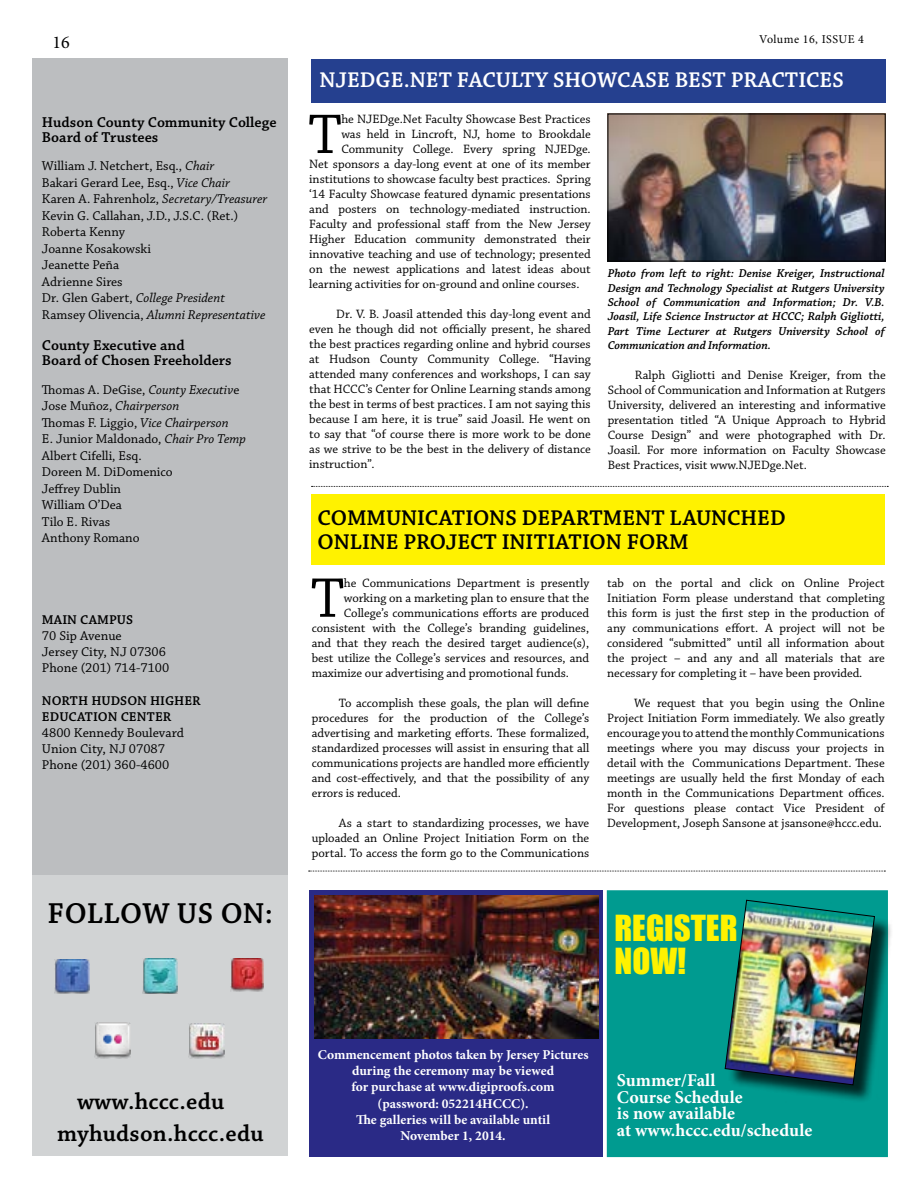
<style>
.page{position:relative;width:918px;height:1188px;background:#fff}
.page>*{position:absolute;margin:0;border:0;box-sizing:border-box;transform-origin:0 0}
.t1{font:58.95px "Chaparral Pro";color:#000}
.t2{font:33px/33px "Impact";color:#fff200}
.t3{font:600 30.45px "Chaparral Pro";letter-spacing:.015em;color:#000}
.t4{font:600 24.15px/31px "Chaparral Pro";letter-spacing:.01em;color:#000}
.t5{font:600 22.5px/24px "Chaparral Pro";letter-spacing:-.005em;color:#000}
.t6{font:600 22.5px "Chaparral Pro";letter-spacing:-.005em;color:#fff}
.t7{font:700 18px/16.5px "Minion Pro";color:#fff}
.t8{font:18px "Minion Pro";color:#000}
.t9{font:15px/15px "Chaparral Pro Semibold Capt";color:#000}
.t10{font:13.5px/16.5px "Chaparral Pro";color:#000}
.t11{font:700 13.5px/16.2px "Minion Pro";color:#fff;text-align:center}
.t12{font:13.35px/16px "Chaparral Pro Capt";color:#000}
.t13{font:13.35px/16px "Chaparral Pro Semibold Capt";color:#000}
.t14{font:12.75px/15px "Chaparral Pro";letter-spacing:-.005em;color:#000;text-align:justify}
.t15{font:italic 600 12px/14.4px "Chaparral Pro";color:#000;text-align:justify}
.t16{font:12px "Minion Pro";letter-spacing:.04em;color:#000}
.s1{font-style:italic}
</style>
<div class="page">
<div style="left:309px;top:890px;width:294px;height:267px;background:#2a2a86"></div>
<div style="left:311px;top:495px;width:574px;height:70px;background:#fff200"></div>
<div style="left:32px;top:58px;width:256px;height:1098px;background:#bcbec0"></div>
<div style="left:32px;top:875px;width:256px;height:281px;background:#d1d3d4"></div>
<img style="left:55px;top:959px;width:35px;height:35px">
<img style="left:95px;top:1023px;width:36px;height:35px">
<img style="left:230px;top:958px;width:34px;height:33px">
<img style="left:142px;top:958px;width:35px;height:36px">
<img style="left:188px;top:1023px;width:36px;height:35px">
<svg style="left:312px;top:486px;width:576px;height:1px"></svg>
<div style="left:311px;top:60px;width:575px;height:43px;background:#25408f"></div>
<img style="left:610px;top:116px;width:274px;height:143px">
<div style="left:608px;top:114px;width:278px;height:147px;border:1px solid #000"></div>
<svg style="left:309px;top:871px;width:576px;height:1px"></svg>
<div style="left:607px;top:890px;width:281px;height:267px;background:#009b90;border:2px solid #009b90"></div>
<div style="left:727px;top:902px;width:167px;height:201px;background:#000;opacity:.75"></div>
<img style="left:724px;top:899px;width:151px;height:187px">
<img style="left:314px;top:896px;width:284px;height:142px">
<h3 class="t8" style="left:53px;top:31px;width:19px">16</h3>
<p class="t9" style="left:42px;top:115px;width:236px">Hudson County Community College<br>Board of Trustees</p>
<p class="t10" style="left:42px;top:158px;width:227px">William J. Netchert, Esq., <span class="s1">Chair<br></span>Bakari Gerard Lee, Esq., <span class="s1">Vice Chair<br></span>Karen A. Fahrenholz, <span class="s1">Secretary/Treasurer<br></span>Kevin G. Callahan, J.D., J.S.C. (Ret.)<br>Roberta Kenny<br>Joanne Kosakowski<br>Jeanette Peña<br>Adrienne Sires<br>Dr. Glen Gabert, <span class="s1">College President<br></span>Ramsey Olivencia, <span class="s1">Alumni Representative</span></p>
<p class="t9" style="left:42px;top:338px;width:191px">County Executive and<br>Board of Chosen Freeholders</p>
<p class="t10" style="left:42px;top:382px;width:205px">Thomas A. DeGise, <span class="s1">County Executiv</span>e<br>Jose Muñoz, <span class="s1">Chairperson<br></span>Thomas F. Liggio, <span class="s1">Vice Chairperson<br></span>E. Junior Maldonado, <span class="s1">Chair Pro Temp<br></span>Albert Cifelli, Esq.<br>Doreen M. DiDomenico<br>Jeffrey Dublin<br>William O’Dea<br>Tilo E. Rivas<br>Anthony Romano</p>
<p class="t13" style="left:42px;top:612px;width:93px">MAIN CAMPUS</p>
<p class="t12" style="left:42px;top:628px;width:129px">70 Sip Avenue<br>Jersey City, NJ 07306<br>Phone (201) 714-7100</p>
<p class="t13" style="left:42px;top:693px;width:160px">NORTH HUDSON HIGHER<br>EDUCATION CENTER</p>
<p class="t12" style="left:42px;top:725px;width:143px">4800 Kennedy Boulevard<br>Union City, NJ 07087<br>Phone (201) 360-4600</p>
<h3 class="t3" style="left:47px;top:896px;width:227px">FOLLOW US ON:</h3>
<h3 class="t4" style="left:57px;top:1087px;width:208px;text-indent:20px">www.hccc.edu myhudson.hccc.edu</h3>
<p class="t16" style="left:759px;top:31px;width:106px">Volume 16, ISSUE 4</p>
<h3 class="t6" style="left:320px;top:67px;width:526px">NJEDGE.NET FACULTY SHOWCASE BEST PRACTICES</h3>
<h1 class="t1" style="left:308px;top:102px;width:35px">T</h1>
<p class="t14" style="left:341px;top:112px;width:251px">he NJEDge.Net Faculty Showcase Best Practices</p>
<p class="t14" style="left:341px;top:127px;width:251px">was held in Lincroft, NJ, home to Brookdale</p>
<p class="t14" style="left:341px;top:142px;width:251px">Community College. Every spring NJEDge.</p>
<p class="t14" style="left:309px;top:157px;width:283px">Net sponsors a day-long event at one of its member</p>
<p class="t14" style="left:309px;top:172px;width:283px">institutions to showcase faculty best practices. Spring</p>
<p class="t14" style="left:309px;top:187px;width:283px">‘14 Faculty Showcase featured dynamic presentations</p>
<p class="t14" style="left:309px;top:202px;width:283px">and posters on technology-mediated instruction.</p>
<p class="t14" style="left:309px;top:217px;width:283px">Faculty and professional staff from the New Jersey</p>
<p class="t14" style="left:309px;top:232px;width:283px">Higher Education community demonstrated their</p>
<p class="t14" style="left:309px;top:247px;width:283px">innovative teaching and use of technology; presented</p>
<p class="t14" style="left:309px;top:262px;width:283px">on the newest applications and latest ideas about</p>
<p class="t14" style="left:309px;top:277px;width:272px">learning activities for on-ground and online courses.</p>
<p class="t14" style="left:309px;top:307px;width:283px;text-indent:27px">Dr. V. B. Joasil attended this day-long event and even he though did not officially present, he shared the best practices regarding online and hybrid courses at Hudson County Community College. “Having attended many conferences and workshops, I can say that HCCC’s Center for Online Learning stands among the best in terms of best practices. I am not saying this because I am here, it is true” said Joasil. He went on to say that “of course there is more work to be done as we strive to be the best in the delivery of distance instruction”.</p>
<p class="t15" style="left:608px;top:267px;width:279px">Photo from left to right: Denise Kreiger, Instructional Design and Technology Specialist at Rutgers University School of Communication and Information; Dr. V.B.<br>Joasil, Life Science Instructor at HCCC; Ralph Gigliotti, Part Time Lecturer at Rutgers University School of Communication and Information.</p>
<p class="t14" style="left:608px;top:368px;width:280px;text-indent:27px">Ralph Gigliotti and Denise Kreiger, from the School of Communication and Information at Rutgers University, delivered an interesting and informative presentation titled “A Unique Approach to Hybrid Course Design” and were photographed with Dr.<br>Joasil. For more information on Faculty Showcase Best Practices, visit www.NJEDge.Net.</p>
<h3 class="t5" style="left:318px;top:507px;width:470px">COMMUNICATIONS DEPARTMENT LAUNCHED<br>ONLINE PROJECT INITIATION FORM</h3>
<h1 class="t1" style="left:311px;top:566px;width:35px">T</h1>
<p class="t14" style="left:344px;top:576px;width:247px">he Communications Department is presently</p>
<p class="t14" style="left:344px;top:591px;width:247px">working on a marketing plan to ensure that the</p>
<p class="t14" style="left:344px;top:606px;width:247px">College’s communications efforts are produced</p>
<p class="t14" style="left:312px;top:621px;width:279px">consistent with the College’s branding guidelines,</p>
<p class="t14" style="left:312px;top:636px;width:279px">and that they reach the desired target audience(s),</p>
<p class="t14" style="left:312px;top:651px;width:279px">best utilize the College’s services and resources, and</p>
<p class="t14" style="left:312px;top:666px;width:259px">maximize our advertising and promotional funds.</p>
<p class="t14" style="left:312px;top:696px;width:279px;text-indent:27px">To accomplish these goals, the plan will define procedures for the production of the College’s advertising and marketing efforts. These formalized, standardized processes will assist in ensuring that all communications projects are handled more efficiently and cost-effectively, and that the possibility of any errors is reduced.</p>
<p class="t14" style="left:312px;top:816px;width:279px;text-indent:27px">As a start to standardizing processes, we have uploaded an Online Project Initiation Form on the portal. To access the form go to the Communications</p>
<p class="t14" style="left:607px;top:576px;width:279px">tab on the portal and click on Online Project Initiation Form please understand that completing this form is just the first step in the production of any communications effort. A project will not be considered “submitted” until all information about the project – and any and all materials that are necessary for completing it – have been provided.</p>
<p class="t14" style="left:607px;top:696px;width:279px;text-indent:27px">We request that you begin using the Online Project Initiation Form immediately. We also greatly encourage you to attend the monthly Communications meetings where you may discuss your projects in detail with the Communications Department. These meetings are usually held the first Monday of each month in the Communications Department offices.<br>For questions please contact Vice President of Development, Joseph Sansone at jsansone@hccc.edu.</p>
<h2 class="t2" style="left:615px;top:910px;width:124px">REGISTER<br>NOW!</h2>
<p class="t11" style="left:318px;top:1046px;width:272px">Commencement photos taken by Jersey Pictures during the ceremony may be viewed<br>for purchase at www.digiproofs.com<br>(password: 052214HCCC).<br>The galleries will be available until<br>November 1, 2014.</p>
<h3 class="t7" style="left:617px;top:1072px;width:197px">Summer/Fall<br>Course Schedule<br>is now available<br>at www.hccc.edu/schedule</h3>
</div>
